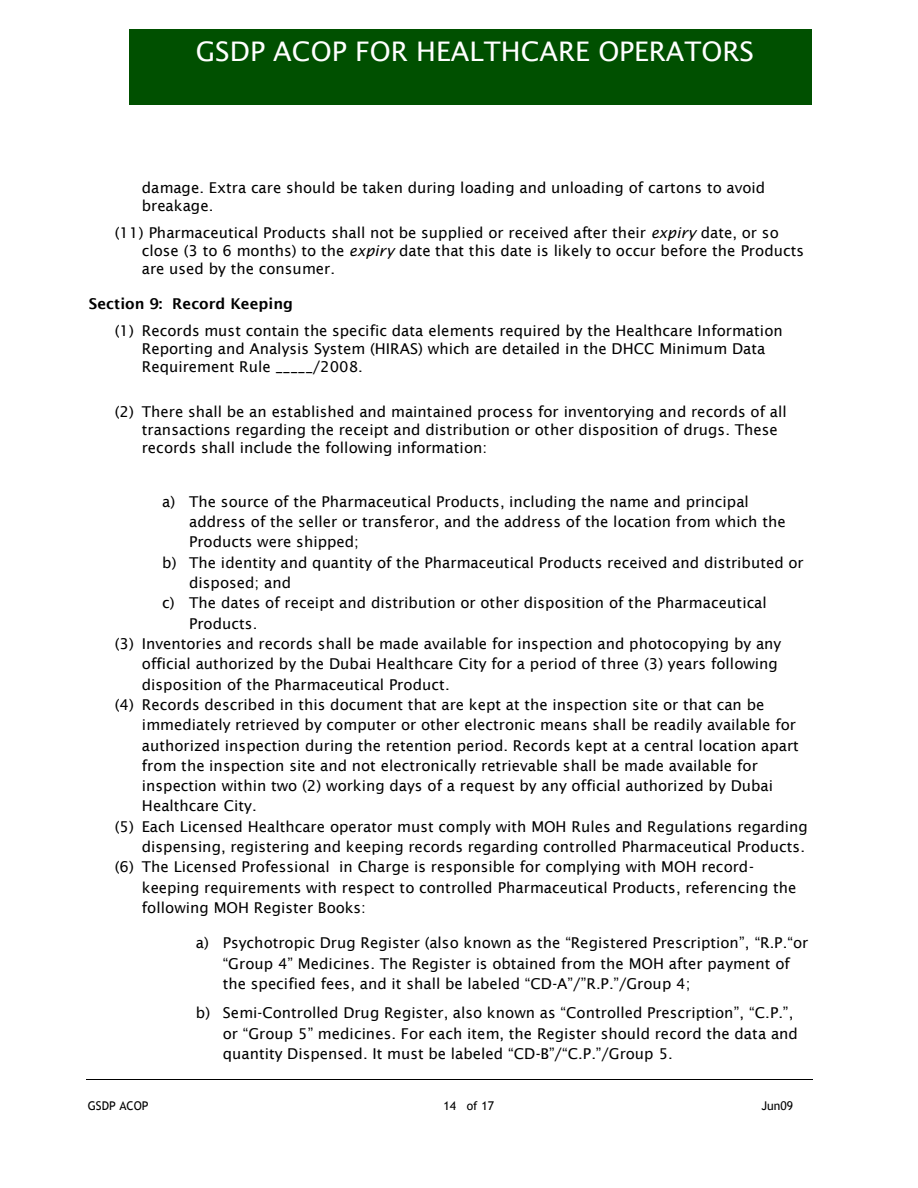
<style>
.page{position:relative;width:918px;height:1188px;background:#fff}
.page>*{position:absolute;margin:0;border:0;box-sizing:border-box;transform-origin:0 0}
.t1{font:27px "Lucida Sans";color:#fff}
.t2{font:15px/20.4px "Lucida Sans";color:#000}
.t3{font:700 15px "Lucida Sans";color:#000}
.t4{font:12px "Trebuchet MS";color:#000}
.s1{font-style:italic}
</style>
<div class="page">
<hr style="left:86px;top:1080px;width:727px;height:1px;background:#000">
<div style="left:129px;top:29px;width:683px;height:76px;background:#005000"></div>
<h1 class="t1" style="left:196px;top:35px;width:560px">GSDP ACOP FOR HEALTHCARE OPERATORS</h1>
<p class="t2" style="left:142px;top:178px;width:625px;line-height:18px">damage. Extra care should be taken during loading and unloading of cartons to avoid breakage.</p>
<p class="t2" style="left:142px;top:223px;width:664px;line-height:18px;text-indent:-27px">(11) Pharmaceutical Products shall not be supplied or received after their <span class="s1">expiry</span> date, or so close (3 to 6 months) to the <span class="s1">expiry</span> date that this date is likely to occur before the Products are used by the consumer.</p>
<p class="t3" style="left:89px;top:295px;width:206px">Section 9: Record Keeping</p>
<p class="t2" style="left:142px;top:321px;width:642px;line-height:18px;text-indent:-27px">(1) Records must contain the specific data elements required by the Healthcare Information<br>Reporting and Analysis System (HIRAS) which are detailed in the DHCC Minimum Data<br>Requirement Rule _____/2008.</p>
<p class="t2" style="left:142px;top:402px;width:646px;line-height:18px;text-indent:-27px">(2) There shall be an established and maintained process for inventorying and records of all transactions regarding the receipt and distribution or other disposition of drugs. These records shall include the following information:</p>
<p class="t2" style="left:189px;top:491px;width:598px;text-indent:-27px">a) The source of the Pharmaceutical Products, including the name and principal address of the seller or transferor, and the address of the location from which the<br>Products were shipped;</p>
<p class="t2" style="left:189px;top:552px;width:616px;text-indent:-27px">b) The identity and quantity of the Pharmaceutical Products received and distributed or disposed; and</p>
<p class="t2" style="left:189px;top:592px;width:579px;text-indent:-27px">c) The dates of receipt and distribution or other disposition of the Pharmaceutical<br>Products.</p>
<p class="t2" style="left:142px;top:633px;width:641px;text-indent:-27px">(3) Inventories and records shall be made available for inspection and photocopying by any official authorized by the Dubai Healthcare City for a period of three (3) years following disposition of the Pharmaceutical Product.</p>
<p class="t2" style="left:142px;top:694px;width:659px;text-indent:-27px">(4) Records described in this document that are kept at the inspection site or that can be immediately retrieved by computer or other electronic means shall be readily available for authorized inspection during the retention period. Records kept at a central location apart from the inspection site and not electronically retrievable shall be made available for inspection within two (2) working days of a request by any official authorized by Dubai Healthcare City.</p>
<p class="t2" style="left:115px;top:816px;width:695px;text-align:right">(5) Each Licensed Healthcare operator must comply with MOH Rules and Regulations regarding dispensing, registering and keeping records regarding controlled Pharmaceutical Products.</p>
<p class="t2" style="left:142px;top:857px;width:656px;text-indent:-27px">(6) The Licensed Professional in Charge is responsible for complying with MOH record&shy;keeping requirements with respect to controlled Pharmaceutical Products, referencing the following MOH Register Books:</p>
<p class="t2" style="left:223px;top:932px;width:587px;text-indent:-27px">a) Psychotropic Drug Register (also known as the “Registered Prescription”, “R.P.“or “Group 4” Medicines. The Register is obtained from the MOH after payment of the specified fees, and it shall be labeled “CD-A”/”R.P.”/Group 4;</p>
<p class="t2" style="left:223px;top:1002px;width:577px;text-indent:-27px">b) Semi-Controlled Drug Register, also known as “Controlled Prescription”, “C.P.”, or “Group 5” medicines. For each item, the Register should record the data and quantity Dispensed. It must be labeled “CD-B”/“C.P.”/Group 5.</p>
<p class="t4" style="left:88px;top:1099px;width:62px">GSDP ACOP</p>
<p class="t4" style="left:443px;top:1099px;width:52px">14 of 17</p>
<p class="t4" style="left:761px;top:1099px;width:33px">Jun09</p>
</div>
